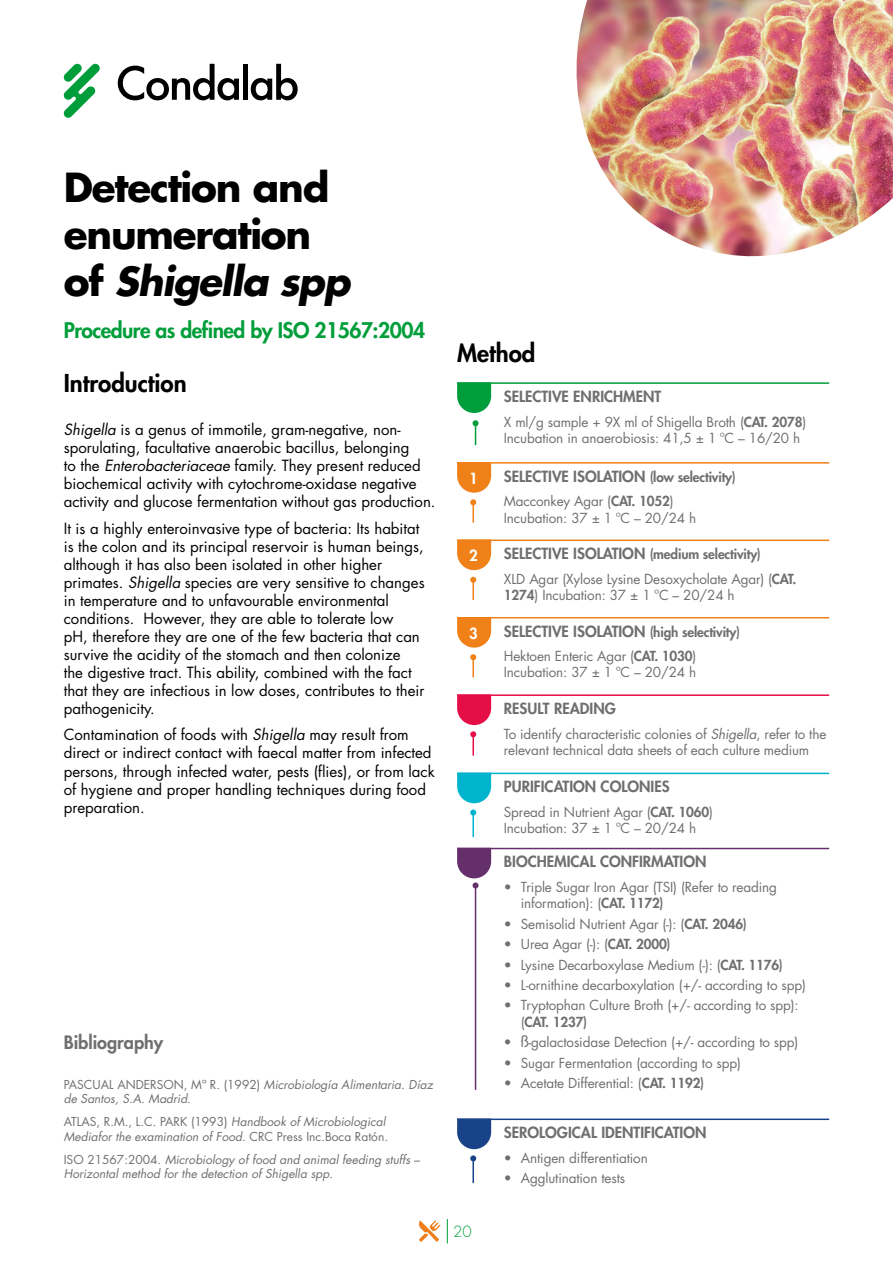
<style>
.page{position:relative;width:893px;height:1263px;background:#fff}
.page>*{position:absolute;margin:0;border:0;box-sizing:border-box;transform-origin:0 0}
.t1{font:700 39px/46.8px "Futura Std";letter-spacing:-.03em;color:#000}
.t2{font:800 24px "Futura Std";color:#000}
.t3{font:800 21px "Futura Std";letter-spacing:-.025em;color:#009e3a}
.t4{font:800 18px "Futura Std";color:#706f6f}
.t5{font:15px/18px "Futura Std";color:#000}
.t6{font:800 15px "Futura Std";color:#706f6f}
.t7{font:800 15px "Futura Std";color:#fff}
.t8{font:300 15px "Futura Std";color:#009e3a}
.t9{font:13.5px/16.2px "Futura Std";letter-spacing:-.01em;color:#706f6f}
.t10{font:italic 12px/14.4px "Futura Std";color:#706f6f}
.s1{font-style:italic}
.s2{font-style:normal}
.s3{font-weight:800}
.s4{font-size:13.5px}
.s5{font-weight:800;font-size:15px}
.s6{font-weight:500}
</style>
<div class="page">
<svg style="left:419px;top:1220px;width:21px;height:22px"></svg>
<svg style="left:447px;top:1219px;width:1px;height:24px"></svg>
<img style="left:576px;top:0;width:317px;height:257px">
<svg style="left:64px;top:64px;width:36px;height:54px"></svg>
<svg style="left:118px;top:64px;width:121px;height:36px"></svg>
<div style="left:243px;top:64px;width:5px;height:36px;background:#000"></div>
<svg style="left:251px;top:64px;width:47px;height:36px"></svg>
<svg style="left:457px;top:696px;width:34px;height:29px"></svg>
<hr style="left:472px;top:734px;width:2px;height:22px;background:#e50e46">
<svg style="left:470px;top:731px;width:6px;height:6px"></svg>
<hr style="left:457px;top:694px;width:372px;height:2px;background:#e50e46">
<svg style="left:457px;top:464px;width:34px;height:29px"></svg>
<hr style="left:472px;top:502px;width:2px;height:20px;background:#f08018">
<svg style="left:470px;top:499px;width:6px;height:6px"></svg>
<hr style="left:457px;top:462px;width:372px;height:2px;background:#f08018">
<svg style="left:457px;top:541px;width:34px;height:29px"></svg>
<hr style="left:472px;top:580px;width:2px;height:20px;background:#f08018">
<svg style="left:470px;top:577px;width:6px;height:6px"></svg>
<hr style="left:457px;top:539px;width:372px;height:2px;background:#f08018">
<svg style="left:457px;top:618px;width:34px;height:30px"></svg>
<hr style="left:472px;top:657px;width:2px;height:20px;background:#f08018">
<svg style="left:470px;top:654px;width:6px;height:6px"></svg>
<hr style="left:457px;top:617px;width:372px;height:1px;background:#f08018">
<svg style="left:457px;top:774px;width:34px;height:29px"></svg>
<hr style="left:472px;top:812px;width:2px;height:25px;background:#00b4ce">
<svg style="left:470px;top:809px;width:6px;height:6px"></svg>
<hr style="left:457px;top:773px;width:372px;height:1px;background:#00b4ce">
<svg style="left:457px;top:1120px;width:34px;height:29px"></svg>
<hr style="left:472px;top:1158px;width:2px;height:25px;background:#194388">
<svg style="left:470px;top:1155px;width:6px;height:6px"></svg>
<hr style="left:457px;top:1118px;width:372px;height:2px;background:#194388">
<hr style="left:475px;top:885px;width:1px;height:205px;background:#652f6c">
<svg style="left:457px;top:849px;width:34px;height:39px"></svg>
<hr style="left:457px;top:848px;width:372px;height:1px;background:#652f6c">
<svg style="left:457px;top:384px;width:34px;height:29px"></svg>
<svg style="left:473px;top:420px;width:6px;height:25px"></svg>
<hr style="left:457px;top:382px;width:372px;height:2px;background:#009e3a">
<h1 class="t1" style="left:64px;top:164px;width:288px">Detection and enumeration of <span class="s1">Shigella spp</span></h1>
<h3 class="t3" style="left:64px;top:317px;width:363px">Procedure as defined by ISO 21567:2004</h3>
<h2 class="t2" style="left:64px;top:368px;width:124px">Introduction</h2>
<p class="t5" style="left:64px;top:421px;width:373px"><span class="s1">Shigella</span> is a genus of immotile, gram-negative, non&shy;sporulating, facultative anaerobic bacillus, belonging<br>to the <span class="s1">Enterobacteriaceae</span> family. They present reduced biochemical activity with cytochrome-oxidase negative activity and glucose fermentation without gas production.</p>
<p class="t5" style="left:64px;top:520px;width:362px">It is a highly enteroinvasive type of bacteria: Its habitat is the colon and its principal reservoir is human beings, although it has also been isolated in other higher primates. <span class="s1">Shigella</span> species are very sensitive to changes in temperature and to unfavourable environmental conditions. However, they are able to tolerate low<br>pH, therefore they are one of the few bacteria that can survive the acidity of the stomach and then colonize<br>the digestive tract. This ability, combined with the fact that they are infectious in low doses, contributes to their pathogenicity.</p>
<p class="t5" style="left:64px;top:726px;width:372px">Contamination of foods with <span class="s1">Shigella</span> may result from direct or indirect contact with faecal matter from infected persons, through infected water, pests (flies), or from lack of hygiene and proper handling techniques during food preparation.</p>
<p class="t4" style="left:64px;top:1031px;width:101px">Bibliography</p>
<p class="t10" style="left:64px;top:1077px;width:371px"><span class="s2">PASCUAL ANDERSON, Mª R. (1992)</span> Microbiología Alimentaria. Díaz de Santos, S.A. Madrid<span class="s2">.</span></p>
<p class="t10" style="left:64px;top:1115px;width:326px"><span class="s2">ATLAS, R.M., L.C. PARK (1993)</span> Handbook of Microbiological<br>Mediafor the examination of Food. <span class="s2">CRC Press Inc.Boca Ratón.</span></p>
<p class="t10" style="left:64px;top:1152px;width:358px"><span class="s2">ISO 21567:2004.</span> Microbiology of food and animal feeding stuffs –<br>Horizontal method for the detection of Shigella spp.</p>
<h2 class="t2" style="left:457px;top:338px;width:80px">Method</h2>
<p class="t6" style="left:504px;top:387px;width:159px">SELECTIVE ENRICHMENT</p>
<p class="t9" style="left:504px;top:414px;width:304px">X ml/g sample + 9X ml of Shigella Broth (<span class="s3">CAT. 2078</span>)<br>Incubation in anaerobiosis: 41,5 ± 1 ºC – 16/20 h</p>
<p class="t7" style="left:469px;top:469px;width:10px">1</p>
<p class="t6" style="left:504px;top:467px;width:233px">SELECTIVE ISOLATION <span class="s4">(low selectivity)</span></p>
<p class="t9" style="left:504px;top:493px;width:194px">Macconkey Agar (<span class="s3">CAT. 1052</span>)<br>Incubation: 37 ± 1 ºC – 20/24 h</p>
<p class="t7" style="left:469px;top:546px;width:10px">2</p>
<p class="t9" style="left:504px;top:542px;width:294px;line-height:24.8px"><span class="s5">SELECTIVE ISOLATION</span> <span class="s3">(medium selectivity)<br></span>XLD Agar (Xylose Lysine Desoxycholate Agar) (<span class="s3">CAT.</span></p>
<p class="t9" style="left:504px;top:587px;width:232px"><span class="s3">1274</span>) Incubation: 37 ± 1 ºC – 20/24 h</p>
<p class="t7" style="left:469px;top:623px;width:10px">3</p>
<p class="t6" style="left:504px;top:621px;width:238px">SELECTIVE ISOLATION <span class="s4">(high selectivity)</span></p>
<p class="t9" style="left:504px;top:648px;width:194px">Hektoen Enteric Agar (<span class="s3">CAT. 1030</span>)<br>Incubation: 37 ± 1 ºC – 20/24 h</p>
<p class="t6" style="left:504px;top:699px;width:113px">RESULT READING</p>
<p class="t9" style="left:504px;top:726px;width:324px">To identify characteristic colonies of <span class="s1">Shigella</span>, refer to the relevant technical data sheets of each culture medium</p>
<p class="t6" style="left:504px;top:777px;width:167px">PURIFICATION COLONIES</p>
<p class="t9" style="left:504px;top:804px;width:211px">Spread in Nutrient Agar (<span class="s3">CAT. 1060</span>)<br>Incubation: 37 ± 1 ºC – 20/24 h</p>
<p class="t6" style="left:504px;top:852px;width:204px">BIOCHEMICAL CONFIRMATION</p>
<p class="t9" style="left:521px;top:879px;width:258px;text-indent:-17px">• Triple Sugar Iron Agar (TSI) (Refer to reading information): (<span class="s3">CAT. 1172)</span></p>
<p class="t9" style="left:504px;top:916px;width:244px">• Semisolid Nutrient Agar (-): (<span class="s3">CAT. 2046)</span></p>
<p class="t9" style="left:504px;top:936px;width:168px">• Urea Agar (-): (<span class="s3">CAT. 2000)</span></p>
<p class="t9" style="left:504px;top:957px;width:280px">• Lysine Decarboxylase Medium (-): (<span class="s3">CAT. 1176)</span></p>
<p class="t9" style="left:504px;top:977px;width:304px">• L-ornithine decarboxylation (+/- according to spp)</p>
<p class="t9" style="left:521px;top:997px;width:279px;text-indent:-17px">• Tryptophan Culture Broth (+/- according to spp): (<span class="s3">CAT. 1237)</span></p>
<p class="t9" style="left:504px;top:1034px;width:296px"><span class="s6">• ß</span>-galactosidase Detection (+/- according to spp)</p>
<p class="t9" style="left:504px;top:1055px;width:239px">• Sugar Fermentation (according to spp)</p>
<p class="t9" style="left:504px;top:1075px;width:202px">• Acetate Differential: (<span class="s3">CAT. 1192)</span></p>
<p class="t6" style="left:504px;top:1123px;width:204px">SEROLOGICAL IDENTIFICATION</p>
<p class="t9" style="left:504px;top:1150px;width:145px">• Antigen differentiation</p>
<p class="t9" style="left:504px;top:1170px;width:123px">• Agglutination tests</p>
<p class="t8" style="left:453px;top:1222px;width:20px">20</p>
</div>
